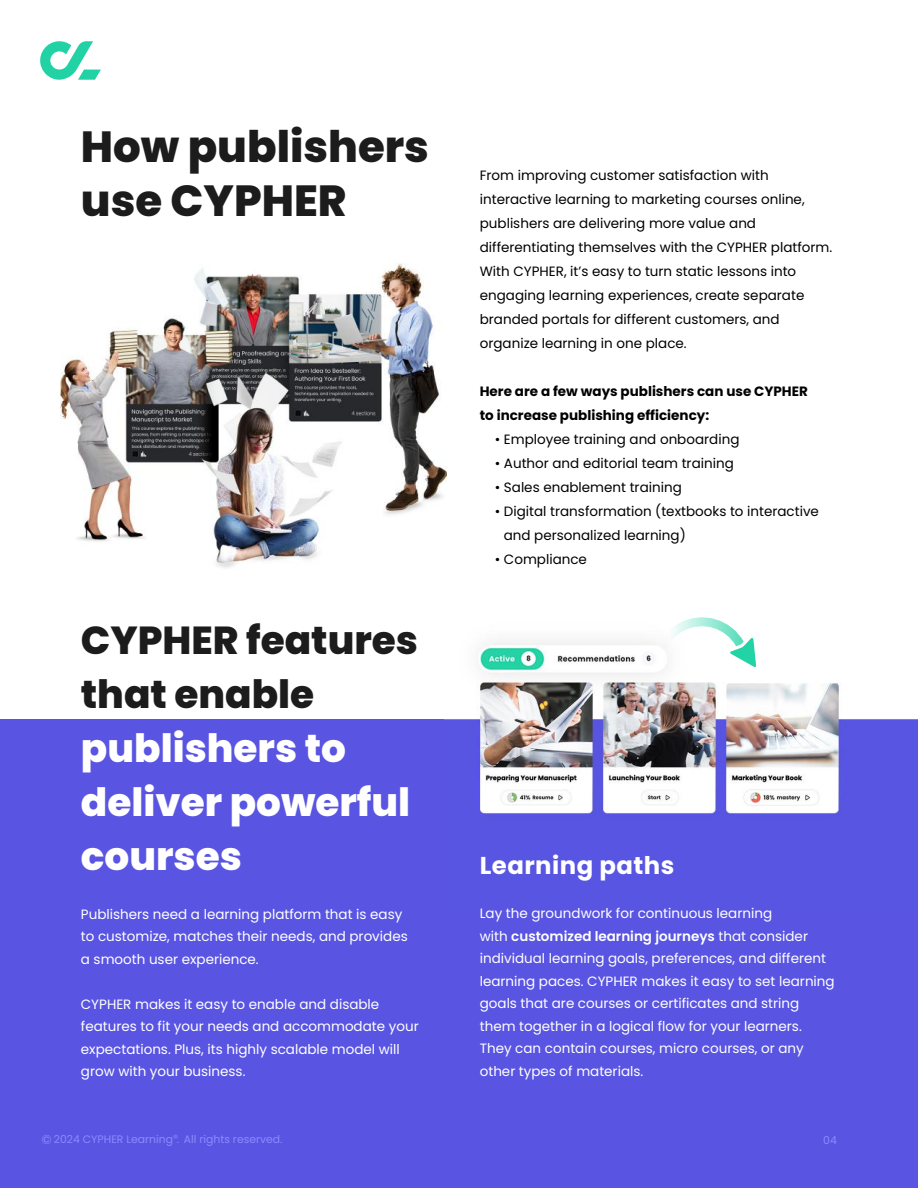
<style>
.page{position:relative;width:918px;height:1188px;background:#fff}
.page>*{position:absolute;margin:0;border:0;box-sizing:border-box;transform-origin:0 0}
.t1{font:800 43.5px/54px "Poppins";color:#1c1c1c}
.t2{font:800 39px/54px "Poppins";color:#fff}
.t3{font:800 39px/54px "Poppins";color:#1c1c1c}
.t4{font:700 24.3px "Poppins";letter-spacing:.02em;color:#fff}
.t5{font:13.5px/22.5px "Poppins";color:#fff}
.t6{font:13.5px/24px "Poppins";color:#000}
.t7{font:700 13.5px/24px "Poppins";color:#000}
.t8{font:10.8px "Poppins";color:#8a8aff}
.s1{font-size:13.05px}
.s2{font-family:"Koz Go Pr 6 N"}
.s3{font-weight:600}
</style>
<div class="page">
<img style="left:60px;top:263px;width:386px;height:305px">
<div style="left:0;top:720px;width:918px;height:468px;background:#5955e2"></div>
<img style="left:444px;top:641px;width:474px;height:179px">
<svg style="left:40px;top:41px;width:61px;height:39px"></svg>
<svg style="left:652px;top:617px;width:106px;height:52px"></svg>
<h1 class="t1" style="left:81px;top:120px;width:350px">How publishers use CYPHER</h1>
<h2 class="t3" style="left:81px;top:614px;width:339px">CYPHER features that enable</h2>
<h2 class="t2" style="left:81px;top:722px;width:331px">publishers to deliver powerful courses</h2>
<p class="t5" style="left:81px;top:903px;width:328px">Publishers need a learning platform that is easy to customize, matches their needs, and provides a smooth user experience.</p>
<p class="t5" style="left:81px;top:993px;width:339px">CYPHER makes it easy to enable and disable features to fit your needs and accommodate your expectations. Plus, its highly scalable model will grow with your business.</p>
<p class="t8" style="left:42px;top:1133px;width:243px"><span class="s1">©</span> 2024 CYPHER Learning<span class="s2">®</span>. All rights reserved.</p>
<p class="t6" style="left:480px;top:163px;width:354px">From improving customer satisfaction with interactive learning to marketing courses online, publishers are delivering more value and differentiating themselves with the CYPHER platform.<br>With CYPHER, it’s easy to turn static lessons into engaging learning experiences, create separate branded portals for different customers, and organize learning in one place.</p>
<p class="t7" style="left:480px;top:379px;width:330px">Here are a few ways publishers can use CYPHER to increase publishing efficiency:</p>
<p class="t6" style="left:495px;top:427px;width:246px">• Employee training and onboarding</p>
<p class="t6" style="left:495px;top:451px;width:241px">• Author and editorial team training</p>
<p class="t6" style="left:495px;top:475px;width:189px">• Sales enablement training</p>
<p class="t6" style="left:504px;top:499px;width:317px;text-indent:-9px">• Digital transformation (textbooks to interactive and personalized learning)</p>
<p class="t6" style="left:495px;top:547px;width:94px">• Compliance</p>
<h3 class="t4" style="left:480px;top:851px;width:196px">Learning paths</h3>
<p class="t5" style="left:480px;top:903px;width:356px">Lay the groundwork for continuous learning<br>with <span class="s3">customized learning journeys</span> that consider individual learning goals, preferences, and different learning paces. CYPHER makes it easy to set learning goals that are courses or certificates and string them together in a logical flow for your learners.<br>They can contain courses, micro courses, or any other types of materials.</p>
<p class="t8" style="left:823px;top:1134px;width:15px">04</p>
</div>
